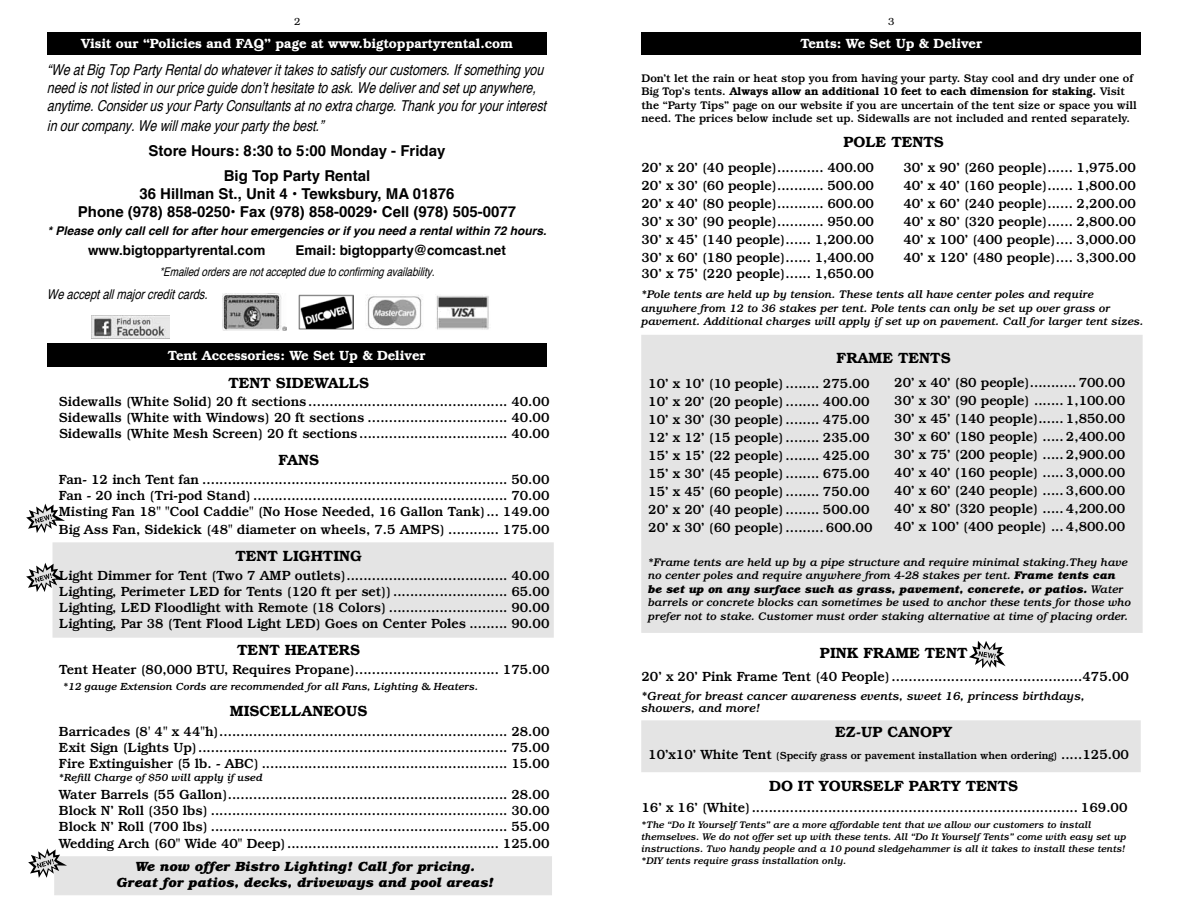
<style>
.page{position:relative;width:1188px;height:918px;background:#fff}
.page>*{position:absolute;margin:0;border:0;box-sizing:border-box;transform-origin:0 0}
.t1{font:italic condensed 15px/18px "Helvetica";color:#000}
.t2{font:700 15px/24.8px "Helvetica";color:#000;text-align:center}
.t3{font:600 15px "Bookman IT Cby BT";color:#000}
.t4{font:500 13.5px/18px "Bookman IT Cby BT";color:#000;text-align:justify}
.t5{font:600 13.5px "Bookman IT Cby BT";color:#fff}
.t6{font:italic 700 13.5px/16.2px "Bookman IT Cby BT";color:#000;text-align:center}
.t7{font:700 13.5px "Helvetica";color:#000}
.t8{font:italic condensed 13.5px "Helvetica";color:#000}
.t9{font:italic 500 12px/12px "Bookman IT Cby BT";color:#000}
.t10{font:italic 700 12px "Helvetica";color:#000}
.t11{font:italic condensed 12px "Helvetica";color:#000}
.t12{font:italic 500 11.25px/13.5px "Bookman IT Cby BT";color:#000}
.t13{font:500 11.25px/13.5px "Bookman IT Cby BT";color:#000}
.t14{font:italic 500 10.5px "Bookman IT Cby BT";color:#000}
.t15{font:500 10.5px "Bookman IT Cby BT";color:#000}
.t16{font:300 10.5px "Bookman IT Cby BT";color:#000}
.t17{font:italic 500 9.75px/12px "Bookman IT Cby BT";color:#000}
.s1{font-weight:600}
.s2{font-weight:700}
.s3{font-size:13.5px}
</style>
<div class="page">
<div style="left:641px;top:720px;width:500px;height:52px;background:#e4e4e4"></div>
<div style="left:641px;top:335px;width:502px;height:298px;background:#e4e4e4"></div>
<img style="left:222px;top:294px;width:65px;height:36px">
<img style="left:298px;top:294px;width:56px;height:36px">
<img style="left:366px;top:295px;width:56px;height:34px">
<img style="left:436px;top:295px;width:53px;height:35px">
<div style="left:47px;top:32px;width:500px;height:23px;background:#000"></div>
<div style="left:642px;top:32px;width:499px;height:23px;background:#000"></div>
<img style="left:92px;top:315px;width:78px;height:24px">
<svg style="left:969px;top:641px;width:37px;height:27px"></svg>
<div style="left:54px;top:856px;width:498px;height:39px;background:#e4e4e4"></div>
<div style="left:53px;top:542px;width:501px;height:96px;background:#e4e4e4"></div>
<svg style="left:26px;top:563px;width:39px;height:29px"></svg>
<svg style="left:28px;top:848px;width:39px;height:30px"></svg>
<svg style="left:26px;top:504px;width:39px;height:29px"></svg>
<div style="left:47px;top:343px;width:499px;height:24px;background:#000"></div>
<p class="t16" style="left:294px;top:15px;width:8px">2</p>
<p class="t16" style="left:888px;top:15px;width:8px">3</p>
<p class="t1" style="left:47px;top:61px;width:505px">“WeatBigTopPartyRentaldowhateverittakestosatisfyourcustomers.Ifsomethingyou needisnotlistedinourpriceguidedon’thesitatetoask.Wedeliverandsetupanywhere, anytime.ConsiderusyourPartyConsultantsatnoextracharge.Thankyouforyourinterest</p>
<p class="t1" style="left:47px;top:116px;width:282px">inourcompany.Wewillmakeyourpartythebest.”</p>
<p class="t2" style="left:149px;top:138px;width:298px">Store Hours: 8:30 to 5:00 Monday - Friday<br>Big Top Party Rental</p>
<p class="t2" style="left:78px;top:184px;width:440px;line-height:18px">36 Hillman St., Unit 4 • Tewksbury, MA 01876<br>Phone (978) 858-0250• Fax (978) 858-0029• Cell (978) 505-0077</p>
<p class="t10" style="left:48px;top:221px;width:500px">* Please only call cell for after hour emergencies or if you need a rental within 72 hours.</p>
<p class="t7" style="left:88px;top:239px;width:179px">www.bigtoppartyrental.com</p>
<p class="t7" style="left:295px;top:239px;width:212px">Email: bigtopparty@comcast.net</p>
<p class="t11" style="left:159px;top:265px;width:280px">*Emailedordersarenotacceptedduetoconfirmingavailability.</p>
<p class="t8" style="left:47px;top:286px;width:166px">Weacceptallmajorcreditcards.</p>
<p class="t5" style="left:81px;top:36px;width:434px">Visit our “Policies and FAQ” page at www.bigtoppartyrental.com</p>
<p class="t5" style="left:800px;top:36px;width:183px">Tents: We Set Up &amp; Deliver</p>
<p class="t13" style="left:642px;top:71px;width:497px">Don’t let the rain or heat stop you from having your party. Stay cool and dry under one of Big Top’s tents. <span class="s1">Always allow an additional 10 feet to each dimension for staking.</span> Visit the “Party Tips” page on our website if you are uncertain of the tent size or space you will need. The prices below include set up. Sidewalls are not included and rented separately.</p>
<p class="t3" style="left:843px;top:133px;width:102px">POLE TENTS</p>
<p class="t4" style="left:642px;top:158px;width:234px">20’ x 20’ (40 people)........... 400.00<br>20’ x 30’ (60 people)........... 500.00<br>20’ x 40’ (80 people)........... 600.00<br>30’ x 30’ (90 people)........... 950.00<br>30’ x 45’ (140 people)...... 1,200.00<br>30’ x 60’ (180 people)...... 1,400.00</p>
<p class="t4" style="left:642px;top:264px;width:234px">30’ x 75’ (220 people)...... 1,650.00</p>
<p class="t12" style="left:642px;top:287px;width:504px">*Pole tents are held up by tension. These tents all have center poles and require anywhere from 12 to 36 stakes per tent. Pole tents can only be set up over grass or pavement. Additional charges will apply if set up on pavement. Call for larger tent sizes.</p>
<p class="t3" style="left:837px;top:349px;width:116px">FRAME TENTS</p>
<p class="t4" style="left:648px;top:374px;width:226px;text-align:left">10’ x 10’ (10 people) ........ 275.00<br>10’ x 20’ (20 people) ........ 400.00<br>10’ x 30’ (30 people) ........ 475.00<br>12’ x 12’ (15 people) ........ 235.00<br>15’ x 15’ (22 people) ........ 425.00<br>15’ x 30’ (45 people) ........ 675.00<br>15’ x 45’ (60 people) ........ 750.00<br>20’ x 20’ (40 people) ........ 500.00<br>20’ x 30’ (60 people) ......... 600.00</p>
<p class="t12" style="left:648px;top:555px;width:484px">*Frame tents are held up by a pipe structure and require minimal staking.They have no center poles and require anywhere from 4-28 stakes per tent. <span class="s2">Frame tents can be set up on any surface such as grass, pavement, concrete, or patios.</span> Water barrels or concrete blocks can sometimes be used to anchor these tents for those who prefer not to stake. Customer must order staking alternative at time of placing order.</p>
<p class="t3" style="left:820px;top:644px;width:149px">PINK FRAME TENT</p>
<p class="t4" style="left:642px;top:667px;width:489px">20’ x 20’ Pink Frame Tent (40 People).............................................475.00</p>
<p class="t9" style="left:642px;top:690px;width:445px">*Great for breast cancer awareness events, sweet 16, princess birthdays, showers, and more!</p>
<p class="t3" style="left:835px;top:722px;width:119px">EZ-UP CANOPY</p>
<p class="t15" style="left:648px;top:750px;width:482px"><span class="s3">10’x10’ White Tent</span> (Specify grass or pavement installation when ordering) <span class="s3">.....125.00</span></p>
<p class="t3" style="left:769px;top:777px;width:251px">DO IT YOURSELF PARTY TENTS</p>
<p class="t4" style="left:642px;top:798px;width:487px">16’ x 16’ (White)............................................................................. 169.00</p>
<p class="t17" style="left:642px;top:818px;width:486px">*The “Do It Yourself Tents” are a more affordable tent that we allow our customers to install themselves. We do not offer set up with these tents. All “Do It Yourself Tents” come with easy set up instructions. Two handy people and a 10 pound sledgehammer is all it takes to install these tents! *DIY tents require grass installation only.</p>
<p class="t4" style="left:903px;top:159px;width:234px">30’ x 90’ (260 people)...... 1,975.00<br>40’ x 40’ (160 people)...... 1,800.00<br>40’ x 60’ (240 people)...... 2,200.00<br>40’ x 80’ (320 people)...... 2,800.00<br>40’ x 100’ (400 people).... 3,000.00<br>40’ x 120’ (480 people).... 3,300.00</p>
<p class="t5" style="left:168px;top:347px;width:259px">Tent Accessories: We Set Up &amp; Deliver</p>
<p class="t3" style="left:228px;top:373px;width:142px">TENT SIDEWALLS</p>
<p class="t4" style="left:59px;top:393px;width:492px;line-height:16.2px">Sidewalls (White Solid) 20 ft sections............................................... 40.00<br>Sidewalls (White with Windows) 20 ft sections ................................. 40.00<br>Sidewalls (White Mesh Screen) 20 ft sections................................... 40.00</p>
<p class="t3" style="left:278px;top:451px;width:42px">FANS</p>
<p class="t4" style="left:59px;top:471px;width:492px;line-height:16.2px">Fan- 12 inch Tent fan ........................................................................ 50.00<br>Fan - 20 inch (Tri-pod Stand) ............................................................ 70.00<br>Misting Fan 18" "Cool Caddie" (No Hose Needed, 16 Gallon Tank)... 149.00</p>
<p class="t4" style="left:59px;top:521px;width:492px">Big Ass Fan, Sidekick (48" diameter on wheels, 7.5 AMPS) ............ 175.00</p>
<p class="t3" style="left:235px;top:547px;width:128px">TENT LIGHTING</p>
<p class="t4" style="left:59px;top:567px;width:492px;line-height:16.2px">Light Dimmer for Tent (Two 7 AMP outlets)...................................... 40.00<br>Lighting, Perimeter LED for Tents (120 ft per set))........................... 65.00<br>Lighting, LED Floodlight with Remote (18 Colors) ............................ 90.00<br>Lighting, Par 38 (Tent Flood Light LED) Goes on Center Poles ......... 90.00</p>
<p class="t3" style="left:237px;top:641px;width:125px">TENT HEATERS</p>
<p class="t4" style="left:59px;top:660px;width:492px">Tent Heater (80,000 BTU, Requires Propane).................................. 175.00</p>
<p class="t14" style="left:63px;top:680px;width:417px">*12 gauge Extension Cords are recommended for all Fans, Lighting &amp; Heaters.</p>
<p class="t3" style="left:230px;top:701px;width:25px">Miscellaneous</p>
<p class="t4" style="left:59px;top:723px;width:492px;line-height:16.2px">Barricades (8' 4" x 44"h).................................................................... 28.00<br>Exit Sign (Lights Up)......................................................................... 75.00<br>Fire Extinguisher (5 lb. - ABC) .......................................................... 15.00</p>
<p class="t14" style="left:59px;top:771px;width:205px">*Refill Charge of $50 will apply if used</p>
<p class="t4" style="left:59px;top:786px;width:492px;line-height:16.2px">Water Barrels (55 Gallon).................................................................. 28.00<br>Block N’ Roll (350 lbs) ...................................................................... 30.00<br>Block N’ Roll (700 lbs) ...................................................................... 55.00<br>Wedding Arch (60" Wide 40" Deep).................................................. 125.00</p>
<p class="t6" style="left:117px;top:858px;width:379px">We now offer Bistro Lighting! Call for pricing.<br>Great for patios, decks, driveways and pool areas!</p>
<p class="t4" style="left:894px;top:373px;width:232px">20’ x 40’ (80 people)........... 700.00<br>30’ x 30’ (90 people) ....... 1,100.00<br>30’ x 45’ (140 people)...... 1,850.00<br>30’ x 60’ (180 people) ..... 2,400.00<br>30’ x 75’ (200 people) ..... 2,900.00<br>40’ x 40’ (160 people) ..... 3,000.00<br>40’ x 60’ (240 people) ..... 3,600.00<br>40’ x 80’ (320 people) ..... 4,200.00<br>40’ x 100’ (400 people) ... 4,800.00</p>
</div>
